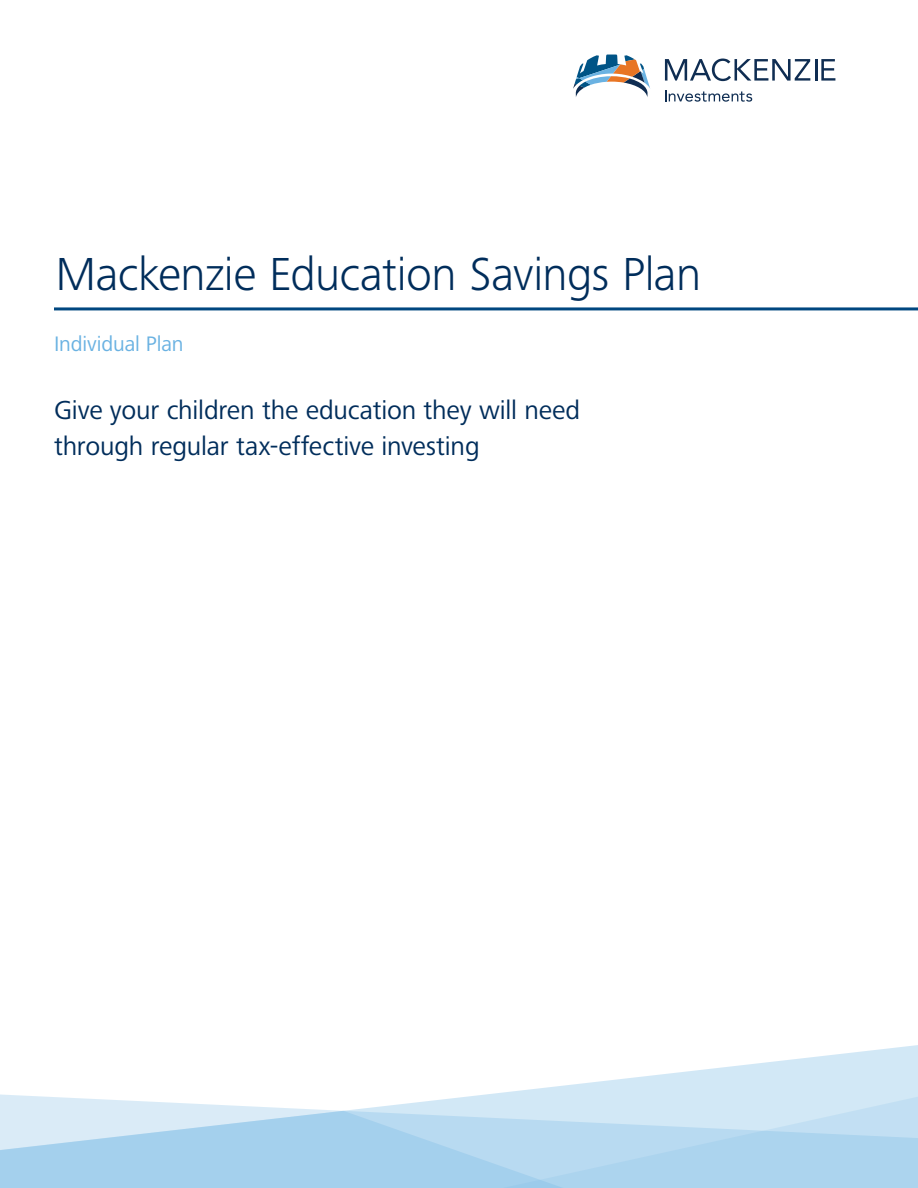
<style>
.page{position:relative;width:918px;height:1188px;background:#fff}
.page>*{position:absolute;margin:0;border:0;box-sizing:border-box;transform-origin:0 0}
.GuideCover_TITLE{font:300 48px "Frutiger Next Pro";letter-spacing:-.015em;color:#002d5b}
.APP_Cover_bullet{font:27px/36px "Frutiger Next Pro";letter-spacing:-.005em;color:#002d5b}
.GuideCover_SUBTITLE{font:21.75px "Frutiger Next Pro";letter-spacing:-.005em;color:#6ab2e2}
</style>
<div class="page">
<hr style="left:54px;top:307px;width:864px;height:3px;background:#004780">
<svg style="left:492px;top:1045px;width:426px;height:49px"></svg>
<svg style="left:0;top:1094px;width:401px;height:17px"></svg>
<svg style="left:401px;top:1094px;width:517px;height:94px;background:#bdddf1"></svg>
<svg style="left:0;top:1111px;width:627px;height:77px;background:#b1d6ef"></svg>
<svg style="left:573px;top:55px;width:77px;height:42px"></svg>
<svg style="left:665px;top:59px;width:145px;height:22px"></svg>
<hr style="left:815px;top:59px;width:2px;height:22px;background:#0f2d52">
<svg style="left:821px;top:59px;width:14px;height:22px"></svg>
<svg style="left:665px;top:90px;width:87px;height:12px"></svg>
<p class="GuideCover_TITLE" style="left:56px;top:247px;width:647px">Mackenzie Education Savings Plan</p>
<p class="GuideCover_SUBTITLE" style="left:54px;top:331px;width:131px">Individual Plan</p>
<p class="APP_Cover_bullet" style="left:54px;top:392px;width:528px">Give your children the education they will need through regular tax-effective investing</p>
</div>
